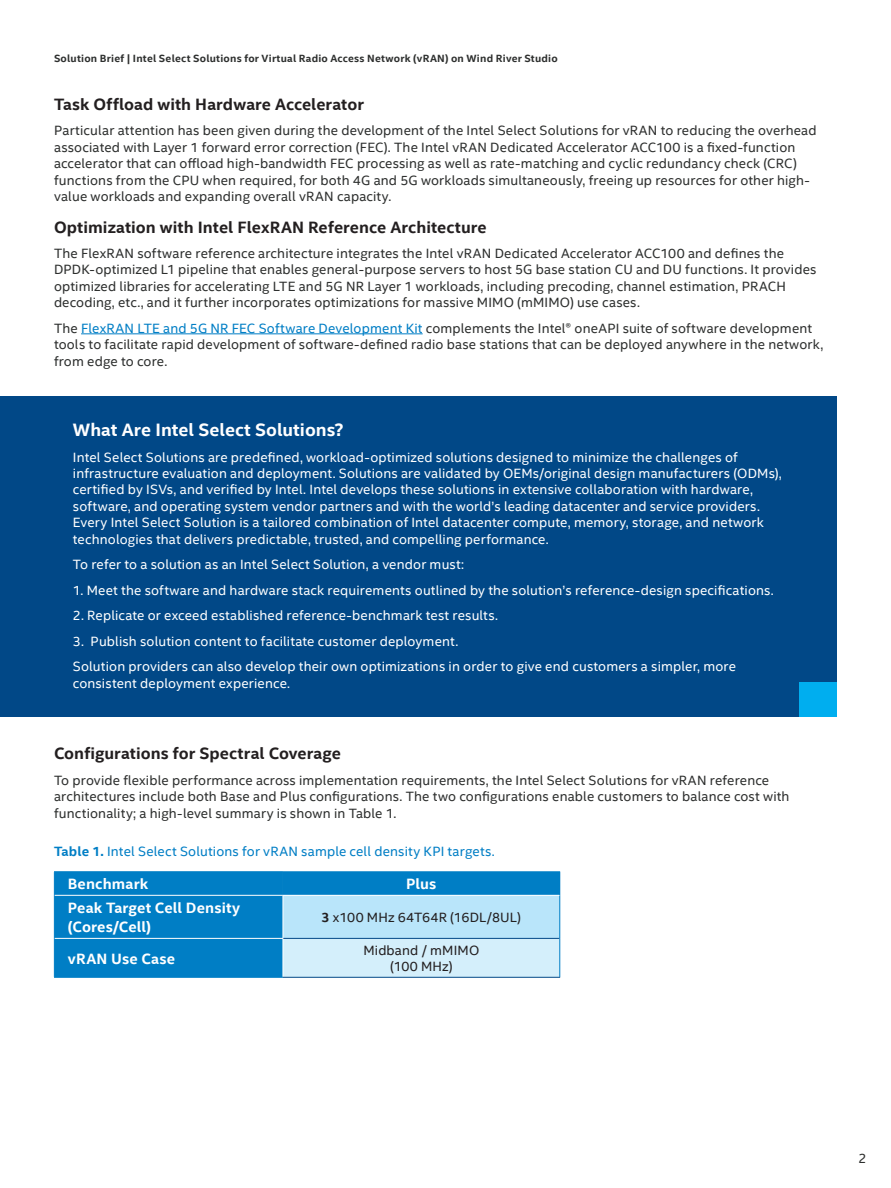
<style>
.page{position:relative;width:891px;height:1188px;background:#fff}
.page>*{position:absolute;margin:0;border:0;box-sizing:border-box;transform-origin:0 0}
.t1{font:700 18px "Intel Clear";color:#fff}
.t2{font:700 16.5px "Intel Clear";letter-spacing:.005em;color:#231f20}
.t3{font:700 15px/19.5px "Intel Clear";letter-spacing:.01em;color:#fff}
.t4{font:13.5px/16.5px "Intel Clear";letter-spacing:.01em;color:#2d2f2e}
.t5{font:13.5px/16.5px "Intel Clear";letter-spacing:.01em;color:#fff}
.t6{font:13.5px "Intel Clear";letter-spacing:.015em;color:#007ec5}
.t7{font:13.5px/16.5px "Intel Clear";letter-spacing:.015em;color:#231f20;text-align:center}
.t8{font:700 10.5px "Intel Clear";letter-spacing:.02em;color:#2d2f2e}
.s1{color:#007ec5}
.s2{font-weight:700}
</style>
<div class="page">
<hr style="left:81px;top:333px;width:342px;height:1px;background:#007ec5">
<div style="left:0;top:396px;width:837px;height:320px;background:#014887"></div>
<div style="left:800px;top:682px;width:37px;height:34px;background:#00aeef"></div>
<div style="left:283px;top:872px;width:277px;height:23px;background:#007ec5"></div>
<div style="left:283px;top:895px;width:277px;height:43px;background:#b9e5fa"></div>
<div style="left:283px;top:938px;width:277px;height:39px;background:#d4effb"></div>
<hr style="left:54px;top:871px;width:229px;height:1px;background:#007ec5">
<hr style="left:283px;top:871px;width:277px;height:1px;background:#007ec5">
<div style="left:54px;top:872px;width:230px;height:105px;background:#007ec5"></div>
<hr style="left:559px;top:895px;width:1px;height:43px;background:#007ec5">
<hr style="left:559px;top:938px;width:1px;height:39px;background:#007ec5">
<hr style="left:283px;top:896px;width:1px;height:42px;background:#fff">
<hr style="left:283px;top:939px;width:1px;height:38px;background:#fff">
<hr style="left:55px;top:895px;width:228px;height:1px;background:#fff">
<hr style="left:55px;top:938px;width:228px;height:1px;background:#fff">
<hr style="left:283px;top:895px;width:276px;height:1px;background:#fff">
<hr style="left:283px;top:977px;width:277px;height:1px;background:#014887">
<hr style="left:283px;top:938px;width:276px;height:1px;background:#014887">
<hr style="left:54px;top:977px;width:229px;height:1px;background:#007ec5">
<p class="t8" style="left:54px;top:51px;width:505px">Solution Brief | Intel Select Solutions for Virtual Radio Access Network (vRAN) on Wind River Studio</p>
<p class="t2" style="left:54px;top:93px;width:311px">Task Offload with Hardware Accelerator</p>
<p class="t4" style="left:54px;top:122px;width:764px">Particular attention has been given during the development of the Intel Select Solutions for vRAN to reducing the overhead associated with Layer 1 forward error correction (FEC). The Intel vRAN Dedicated Accelerator ACC100 is a fixed-function accelerator that can offload high-bandwidth FEC processing as well as rate-matching and cyclic redundancy check (CRC) functions from the CPU when required, for both 4G and 5G workloads simultaneously, freeing up resources for other high&shy;value workloads and expanding overall vRAN capacity.</p>
<p class="t2" style="left:54px;top:215px;width:434px">Optimization with Intel FlexRAN Reference Architecture</p>
<p class="t4" style="left:54px;top:245px;width:764px">The FlexRAN software reference architecture integrates the Intel vRAN Dedicated Accelerator ACC100 and defines the DPDK-optimized L1 pipeline that enables general-purpose servers to host 5G base station CU and DU functions. It provides optimized libraries for accelerating LTE and 5G NR Layer 1 workloads, including precoding, channel estimation, PRACH decoding, etc., and it further incorporates optimizations for massive MIMO (mMIMO) use cases.</p>
<p class="t4" style="left:54px;top:319px;width:771px">The <span class="s1">FlexRAN LTE and 5G NR FEC Software Development Kit</span> complements the Intel® oneAPI suite of software development tools to facilitate rapid development of software-defined radio base stations that can be deployed anywhere in the network, from edge to core.</p>
<h1 class="t1" style="left:73px;top:417px;width:272px">What Are Intel Select Solutions?</h1>
<p class="t5" style="left:73px;top:448px;width:710px">Intel Select Solutions are predefined, workload-optimized solutions designed to minimize the challenges of infrastructure evaluation and deployment. Solutions are validated by OEMs/original design manufacturers (ODMs), certified by ISVs, and verified by Intel. Intel develops these solutions in extensive collaboration with hardware, software, and operating system vendor partners and with the world’s leading datacenter and service providers.<br>Every Intel Select Solution is a tailored combination of Intel datacenter compute, memory, storage, and network technologies that delivers predictable, trusted, and compelling performance.</p>
<p class="t5" style="left:73px;top:556px;width:393px">To refer to a solution as an Intel Select Solution, a vendor must:</p>
<p class="t5" style="left:73px;top:581px;width:702px">1. Meet the software and hardware stack requirements outlined by the solution’s reference-design specifications.</p>
<p class="t5" style="left:73px;top:607px;width:427px">2. Replicate or exceed established reference-benchmark test results.</p>
<p class="t5" style="left:73px;top:628px;width:665px;line-height:25.3px">3. Publish solution content to facilitate customer deployment.<br>Solution providers can also develop their own optimizations in order to give end customers a simpler, more</p>
<p class="t5" style="left:73px;top:674px;width:219px">consistent deployment experience.</p>
<p class="t2" style="left:54px;top:742px;width:289px">Configurations for Spectral Coverage</p>
<p class="t4" style="left:54px;top:771px;width:737px">To provide flexible performance across implementation requirements, the Intel Select Solutions for vRAN reference architectures include both Base and Plus configurations. The two configurations enable customers to balance cost with functionality; a high-level summary is shown in Table 1.</p>
<p class="t6" style="left:54px;top:842px;width:442px"><span class="s2">Table 1.</span> Intel Select Solutions for vRAN sample cell density KPI targets.</p>
<p class="t3" style="left:68px;top:874px;width:82px">Benchmark</p>
<p class="t3" style="left:406px;top:874px;width:32px">Plus</p>
<p class="t3" style="left:68px;top:897px;width:174px">Peak Target Cell Density (Cores/Cell)</p>
<p class="t7" style="left:322px;top:909px;width:201px"><span class="s2">3</span> x100 MHz 64T64R (16DL/8UL)</p>
<p class="t3" style="left:68px;top:948px;width:109px">vRAN Use Case</p>
<p class="t7" style="left:363px;top:941px;width:117px">Midband / mMIMO (100 MHz)</p>
<p class="t4" style="left:858px;top:1150px;width:10px">2</p>
</div>
